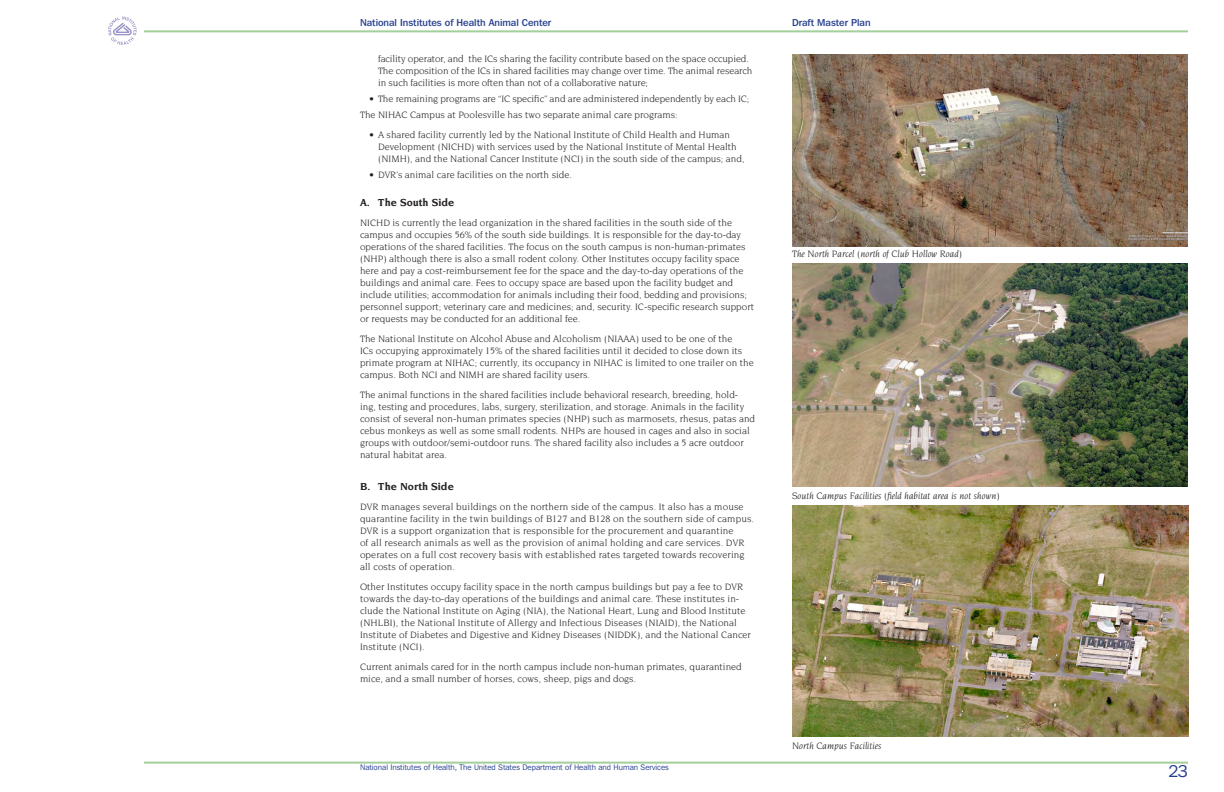
<style>
.page{position:relative;width:1224px;height:792px;background:#fff}
.page>*{position:absolute;margin:0;border:0;box-sizing:border-box;transform-origin:0 0}
.t1{font:17px "Franklin Gothic IT Cby BT";color:#253f8e}
._3-subhead_B{font:700 11px "Novarese";color:#231f20}
._0a-default_body_tex{font:10px/12px "Novarese";color:#231f20}
._0b-bullet{font:10px/12px "Novarese";letter-spacing:-.01em;color:#231f20}
.exhibit_title{font:italic 10px "Novarese";letter-spacing:.005em;color:#231f20}
.t2{font:500 10px "Franklin Gothic IT Cby BT";color:#253f8e}
.t3{font:8px "Franklin Gothic IT Cby BT";color:#253f8e}
</style>
<div class="page">
<hr style="left:144px;top:30px;width:1044px;height:2px;background:#a3cf9a">
<hr style="left:144px;top:762px;width:1044px;height:2px;background:#a3cf9a">
<svg style="left:108px;top:16px;width:29px;height:29px"></svg>
<img style="left:792px;top:54px;width:396px;height:192px">
<img style="left:792px;top:264px;width:396px;height:222px">
<img style="left:792px;top:505px;width:397px;height:231px">
<p class="t2" style="left:360px;top:16px;width:193px">National Institutes of Health Animal Center</p>
<p class="t2" style="left:792px;top:16px;width:80px">Draft Master Plan</p>
<p class="_0b-bullet" style="left:378px;top:53px;width:376px">facility operator, and the ICs sharing the facility contribute based on the space occupied.<br>The composition of the ICs in shared facilities may change over time. The animal research in such facilities is more often than not of a collaborative nature;</p>
<p class="_0b-bullet" style="left:369px;top:93px;width:382px">• The remaining programs are “IC specific” and are administered independently by each IC;</p>
<p class="_0a-default_body_tex" style="left:360px;top:109px;width:319px">The NIHAC Campus at Poolesville has two separate animal care programs:</p>
<p class="_0b-bullet" style="left:378px;top:129px;width:368px;text-indent:-9px">• A shared facility currently led by the National Institute of Child Health and Human<br>Development (NICHD) with services used by the National Institute of Mental Health (NIMH), and the National Cancer Institute (NCI) in the south side of the campus; and,</p>
<p class="_0b-bullet" style="left:369px;top:169px;width:204px">• DVR’s animal care facilities on the north side.</p>
<p class="_3-subhead_B" style="left:360px;top:196px;width:96px">A. The South Side</p>
<p class="_0a-default_body_tex" style="left:360px;top:217px;width:396px">NICHD is currently the lead organization in the shared facilities in the south side of the campus and occupies 56% of the south side buildings. It is responsible for the day-to-day operations of the shared facilities. The focus on the south campus is non-human-primates (NHP) although there is also a small rodent colony. Other Institutes occupy facility space here and pay a cost-reimbursement fee for the space and the day-to-day operations of the buildings and animal care. Fees to occupy space are based upon the facility budget and include utilities; accommodation for animals including their food, bedding and provisions; personnel support; veterinary care and medicines; and, security. IC-specific research support or requests may be conducted for an additional fee.</p>
<p class="_0a-default_body_tex" style="left:360px;top:333px;width:395px">The National Institute on Alcohol Abuse and Alcoholism (NIAAA) used to be one of the<br>ICs occupying approximately 15% of the shared facilities until it decided to close down its primate program at NIHAC; currently, its occupancy in NIHAC is limited to one trailer on the campus. Both NCI and NIMH are shared facility users.</p>
<p class="_0a-default_body_tex" style="left:360px;top:389px;width:397px">The animal functions in the shared facilities include behavioral research, breeding, hold&shy;ing, testing and procedures, labs, surgery, sterilization, and storage. Animals in the facility consist of several non-human primates species (NHP) such as marmosets, rhesus, patas and cebus monkeys as well as some small rodents. NHPs are housed in cages and also in social groups with outdoor/semi-outdoor runs. The shared facility also includes a 5 acre outdoor natural habitat area.</p>
<p class="_3-subhead_B" style="left:360px;top:480px;width:95px">B. The North Side</p>
<p class="_0a-default_body_tex" style="left:360px;top:501px;width:396px">DVR manages several buildings on the northern side of the campus. It also has a mouse quarantine facility in the twin buildings of B127 and B128 on the southern side of campus.<br>DVR is a support organization that is responsible for the procurement and quarantine<br>of all research animals as well as the provision of animal holding and care services. DVR operates on a full cost recovery basis with established rates targeted towards recovering all costs of operation.</p>
<p class="_0a-default_body_tex" style="left:360px;top:581px;width:392px">Other Institutes occupy facility space in the north campus buildings but pay a fee to DVR towards the day-to-day operations of the buildings and animal care. These institutes in&shy;clude the National Institute on Aging (NIA), the National Heart, Lung and Blood Institute (NHLBI), the National Institute of Allergy and Infectious Diseases (NIAID), the National Institute of Diabetes and Digestive and Kidney Diseases (NIDDK), and the National Cancer Institute (NCI).</p>
<p class="_0a-default_body_tex" style="left:360px;top:661px;width:383px">Current animals cared for in the north campus include non-human primates, quarantined mice, and a small number of horses, cows, sheep, pigs and dogs.</p>
<p class="exhibit_title" style="left:792px;top:248px;width:172px">The North Parcel (north of Club Hollow Road)</p>
<p class="exhibit_title" style="left:792px;top:490px;width:209px">South Campus Facilities (field habitat area is not shown)</p>
<p class="exhibit_title" style="left:792px;top:740px;width:91px">North Campus Facilities</p>
<p class="t3" style="left:360px;top:763px;width:310px">National Institutes of Health, The United States Department of Health and Human Services</p>
<h1 class="t1" style="left:1169px;top:761px;width:21px">23</h1>
</div>
